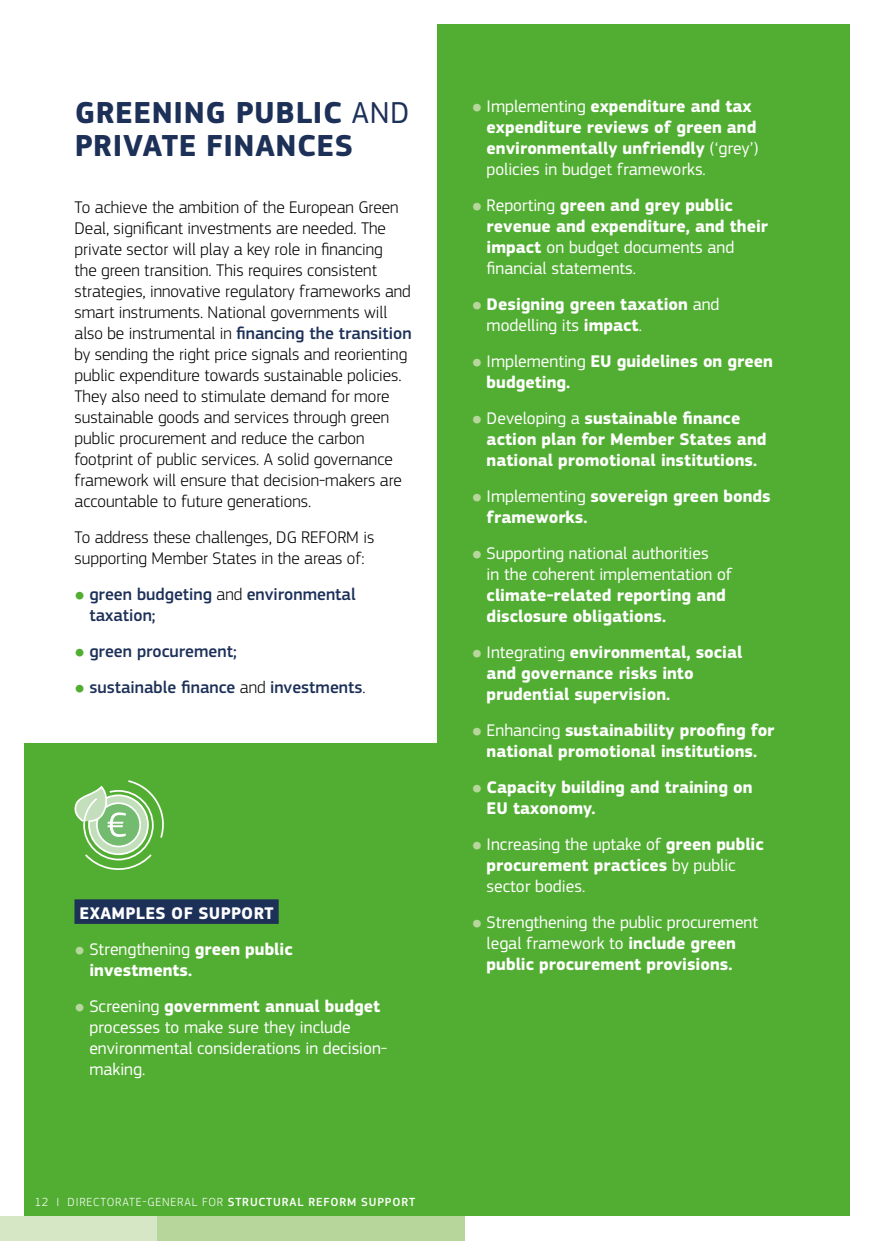
<style>
.page{position:relative;width:874px;height:1241px;background:#fff}
.page>*{position:absolute;margin:0;border:0;box-sizing:border-box;transform-origin:0 0}
.t1{font:700 31.5px/33.2px "EC Square Sans Pro";letter-spacing:.02em;color:#1d3058}
.t2{font:700 17.5px/21px "EC Square Sans Pro";color:#fff}
.t3{font:300 17.5px/21px "EC Square Sans Pro";color:#000}
.t4{font:17.5px/21px "EC Square Sans Pro";color:#fff}
.t5{font:500 17.5px/21px "EC Square Sans Pro";color:#1d3058}
.t6{font:700 17.5px "EC Square Sans Pro";letter-spacing:.02em;color:#fff}
.t7{font:300 12.25px "EC Square Sans Pro";letter-spacing:.07em;color:#fff}
.s1{font-weight:400}
.s2{font-weight:500;color:#1d3058}
.s3{font-weight:300;font-size:12.25px;color:#52ae32}
.s4{font-weight:300;color:#000}
.s5{font-weight:300;font-size:12.25px;color:#b7d69b}
.s6{font-weight:700}
.s7{font-weight:500}
</style>
<div class="page">
<div style="left:110px;top:1215px;width:355px;height:25px;background:#b7d69b"></div>
<div style="left:0;top:1215px;width:157px;height:25px;background:#d6e7c5"></div>
<div style="left:437px;top:25px;width:411px;height:1190px;background:#52ae32"></div>
<div style="left:25px;top:743px;width:412px;height:472px;background:#52ae32"></div>
<div style="left:74px;top:899px;width:204px;height:24px;background:#1d3058"></div>
<svg style="left:74px;top:780px;width:90px;height:89px"></svg>
<h1 class="t1" style="left:75px;top:97px;width:336px">GREENING PUBLIC <span class="s1">AND<br></span>PRIVATE FINANCES</h1>
<p class="t3" style="left:74px;top:197px;width:338px">To achieve the ambition of the European Green Deal, significant investments are needed. The private sector will play a key role in financing<br>the green transition. This requires consistent strategies, innovative regulatory frameworks and smart instruments. National governments will also be instrumental in <span class="s2">financing the transition </span>by sending the right price signals and reorienting public expenditure towards sustainable policies.<br>They also need to stimulate demand for more sustainable goods and services through green public procurement and reduce the carbon footprint of public services. A solid governance framework will ensure that decision-makers are accountable to future generations.</p>
<p class="t3" style="left:74px;top:526px;width:301px">To address these challenges, DG REFORM is supporting Member States in the areas of:</p>
<p class="t5" style="left:89px;top:584px;width:268px;text-indent:-15px"><span class="s3">●</span> green budgeting <span class="s4">and</span> environmental taxation;</p>
<p class="t5" style="left:74px;top:641px;width:164px"><span class="s3">●</span> green procurement;</p>
<p class="t5" style="left:74px;top:677px;width:293px"><span class="s3">●</span> sustainable finance <span class="s4">and</span> investments<span class="s4">.</span></p>
<p class="t6" style="left:80px;top:902px;width:195px">EXAMPLES OF SUPPORT</p>
<p class="t2" style="left:89px;top:938px;width:205px;text-indent:-15px"><span class="s5">●</span> <span class="s1">Strengthening</span> green public investments.</p>
<p class="t4" style="left:89px;top:995px;width:299px;text-indent:-15px"><span class="s5">●</span> Screening <span class="s6">government annual budget </span>processes to make sure they include environmental considerations in decision&shy;making.</p>
<p class="t7" style="left:35px;top:1194px;width:381px">12 I DIRECTORATE-GENERAL FOR <span class="s7">STRUCTURAL REFORM SUPPORT</span></p>
<p class="t2" style="left:486px;top:97px;width:273px;text-indent:-15px"><span class="s5">●</span> <span class="s1">Implementing</span> expenditure and tax expenditure reviews of green and environmentally unfriendly <span class="s1">(‘grey’) policies in budget frameworks.</span></p>
<p class="t2" style="left:486px;top:196px;width:283px;text-indent:-15px"><span class="s5">●</span> <span class="s1">Reporting</span> green and grey public revenue and expenditure, and their impact <span class="s1">on budget documents and financial statements.</span></p>
<p class="t2" style="left:486px;top:294px;width:234px;text-indent:-15px"><span class="s5">●</span> Designing green taxation <span class="s1">and modelling its</span> impact<span class="s1">.</span></p>
<p class="t2" style="left:486px;top:351px;width:287px;text-indent:-15px"><span class="s5">●</span> <span class="s1">Implementing</span> EU guidelines on green budgeting.</p>
<p class="t2" style="left:486px;top:408px;width:281px;text-indent:-15px"><span class="s5">●</span> <span class="s1">Developing a</span> sustainable finance action plan for Member States and national promotional institutions.</p>
<p class="t2" style="left:486px;top:486px;width:285px;text-indent:-15px"><span class="s5">●</span> <span class="s1">Implementing</span> sovereign green bonds frameworks.</p>
<p class="t4" style="left:486px;top:542px;width:247px;text-indent:-15px"><span class="s5">●</span> Supporting national authorities<br>in the coherent implementation of</p>
<p class="t2" style="left:486px;top:585px;width:241px">climate-related reporting and disclosure obligations.</p>
<p class="t2" style="left:486px;top:642px;width:257px;text-indent:-15px"><span class="s5">●</span> <span class="s1">Integrating</span> environmental, social and governance risks into prudential supervision.</p>
<p class="t2" style="left:471px;top:720px;width:304px;text-align:center"><span class="s5">●</span> <span class="s1">Enhancing</span> sustainability proofing for national promotional institutions.</p>
<p class="t2" style="left:486px;top:777px;width:267px;text-indent:-15px"><span class="s5">●</span> Capacity building and training on<br>EU taxonomy.</p>
<p class="t4" style="left:486px;top:833px;width:278px;text-indent:-15px"><span class="s5">●</span> Increasing the uptake of <span class="s6">green public procurement practices</span> by public sector bodies.</p>
<p class="t4" style="left:486px;top:911px;width:273px;text-indent:-15px"><span class="s5">●</span> Strengthening the public procurement legal framework to <span class="s6">include green public procurement provisions.</span></p>
</div>
